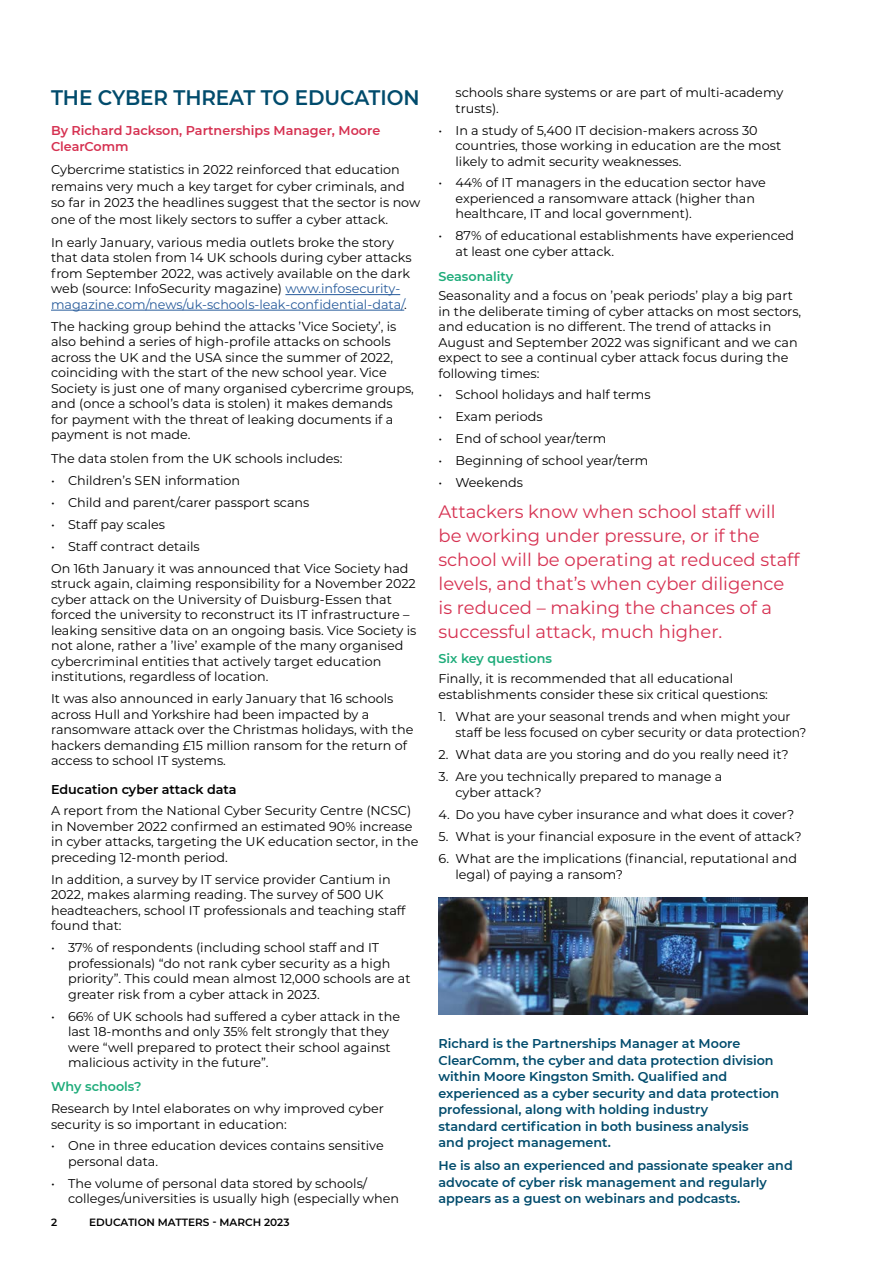
<style>
.page{position:relative;width:893px;height:1263px;background:#fff}
.page>*{position:absolute;margin:0;border:0;box-sizing:border-box;transform-origin:0 0}
.t1{font:600 21px "Montserrat";letter-spacing:-.005em;color:#004b6c;scale:.95 1}
.t2{font:18px/24px "Montserrat";color:#d63151}
.t3{font:12.75px/15.5px "Montserrat";color:#000}
.t4{font:600 12.75px/16.5px "Montserrat";color:#004b6c}
.t5{font:600 12.75px/16.5px "Montserrat";color:#d63151}
.t6{font:600 12.75px "Montserrat";color:#1eac7a}
.t7{font:600 12.75px "Montserrat";color:#000}
.t8{font:600 10.5px "Montserrat";color:#000}
.s1{color:#275b9b}
</style>
<div class="page">
<hr style="left:285px;top:294px;width:115px;height:1px;background:#275b9b">
<hr style="left:51px;top:310px;width:353px;height:1px;background:#275b9b">
<img style="left:438px;top:897px;width:370px;height:118px">
<h1 class="t1" style="left:51px;top:83px;width:390px">THE CYBER THREAT TO EDUCATION</h1>
<p class="t5" style="left:51px;top:121px;width:331px">By Richard Jackson, Partnerships Manager, Moore<br>ClearComm</p>
<p class="t3" style="left:51px;top:161px;width:371px;line-height:16.5px">Cybercrime statistics in 2022 reinforced that education remains very much a key target for cyber criminals, and so far in 2023 the headlines suggest that the sector is now one of the most likely sectors to suffer a cyber attack.</p>
<p class="t3" style="left:51px;top:234px;width:362px">In early January, various media outlets broke the story that data stolen from 14 UK schools during cyber attacks from September 2022, was actively available on the dark web (source: InfoSecurity magazine) <span class="s1">www.infosecurity&shy;magazine.com/news/uk-schools-leak-confidential-data/</span>.</p>
<p class="t3" style="left:51px;top:318px;width:364px">The hacking group behind the attacks ’Vice Society’, is also behind a series of high-profile attacks on schools across the UK and the USA since the summer of 2022, coinciding with the start of the new school year. Vice Society is just one of many organised cybercrime groups, and (once a school’s data is stolen) it makes demands<br>for payment with the threat of leaking documents if a payment is not made.</p>
<p class="t3" style="left:51px;top:451px;width:293px">The data stolen from the UK schools includes:</p>
<p class="t3" style="left:51px;top:472px;width:191px">• Children’s SEN information</p>
<p class="t3" style="left:51px;top:494px;width:260px">• Child and parent/carer passport scans</p>
<p class="t3" style="left:51px;top:516px;width:116px">• Staff pay scales</p>
<p class="t3" style="left:51px;top:535px;width:359px;line-height:21.9px">• Staff contract details<br>On 16th January it was announced that Vice Society had</p>
<p class="t3" style="left:51px;top:576px;width:367px">struck again, claiming responsibility for a November 2022 cyber attack on the University of Duisburg-Essen that forced the university to reconstruct its IT infrastructure – leaking sensitive data on an ongoing basis. Vice Society is not alone, rather a ’live’ example of the many organised cybercriminal entities that actively target education institutions, regardless of location.</p>
<p class="t3" style="left:51px;top:690px;width:364px">It was also announced in early January that 16 schools across Hull and Yorkshire had been impacted by a ransomware attack over the Christmas holidays, with the hackers demanding £15 million ransom for the return of access to school IT systems.</p>
<p class="t7" style="left:51px;top:780px;width:187px">Education cyber attack data</p>
<p class="t3" style="left:51px;top:803px;width:369px">A report from the National Cyber Security Centre (NCSC) in November 2022 confirmed an estimated 90% increase in cyber attacks, targeting the UK education sector, in the preceding 12-month period.</p>
<p class="t3" style="left:51px;top:871px;width:356px">In addition, a survey by IT service provider Cantium in 2022, makes alarming reading. The survey of 500 UK headteachers, school IT professionals and teaching staff found that:</p>
<p class="t3" style="left:68px;top:939px;width:344px;text-indent:-17px">• 37% of respondents (including school staff and IT professionals) “do not rank cyber security as a high priority”. This could mean almost 12,000 schools are at greater risk from a cyber attack in 2023.</p>
<p class="t3" style="left:68px;top:1008px;width:334px;text-indent:-17px">• 66% of UK schools had suffered a cyber attack in the last 18-months and only 35% felt strongly that they were “well prepared to protect their school against malicious activity in the future”.</p>
<p class="t6" style="left:51px;top:1077px;width:92px">Why schools?</p>
<p class="t3" style="left:51px;top:1100px;width:334px">Research by Intel elaborates on why improved cyber security is so important in education:</p>
<p class="t3" style="left:68px;top:1138px;width:317px;text-indent:-17px">• One in three education devices contains sensitive personal data.</p>
<p class="t3" style="left:68px;top:1175px;width:333px;text-indent:-17px">• The volume of personal data stored by schools/ colleges/universities is usually high (especially when</p>
<p class="t8" style="left:51px;top:1215px;width:8px">2</p>
<p class="t8" style="left:89px;top:1215px;width:202px">EDUCATION MATTERS - MARCH 2023</p>
<p class="t3" style="left:455px;top:85px;width:329px">schools share systems or are part of multi-academy trusts).</p>
<p class="t3" style="left:455px;top:122px;width:327px;text-indent:-17px">• In a study of 5,400 IT decision-makers across 30 countries, those working in education are the most likely to admit security weaknesses.</p>
<p class="t3" style="left:455px;top:175px;width:312px;text-indent:-17px">• 44% of IT managers in the education sector have experienced a ransomware attack (higher than healthcare, IT and local government).</p>
<p class="t3" style="left:455px;top:227px;width:340px;text-indent:-17px">• 87% of educational establishments have experienced at least one cyber attack.</p>
<p class="t6" style="left:438px;top:267px;width:76px">Seasonality</p>
<p class="t3" style="left:438px;top:288px;width:364px">Seasonality and a focus on ’peak periods’ play a big part in the deliberate timing of cyber attacks on most sectors, and education is no different. The trend of attacks in August and September 2022 was significant and we can expect to see a continual cyber attack focus during the following times:</p>
<p class="t3" style="left:438px;top:387px;width:214px">• School holidays and half terms</p>
<p class="t3" style="left:438px;top:408px;width:106px">• Exam periods</p>
<p class="t3" style="left:438px;top:430px;width:170px">• End of school year/term</p>
<p class="t3" style="left:438px;top:452px;width:211px">• Beginning of school year/term</p>
<p class="t3" style="left:438px;top:475px;width:86px">• Weekends</p>
<h2 class="t2" style="left:438px;top:499px;width:362px">Attackers know when school staff will be working under pressure, or if the school will be operating at reduced staff levels, and that’s when cyber diligence is reduced – making the chances of a successful attack, much higher.</h2>
<p class="t6" style="left:438px;top:649px;width:115px">Six key questions</p>
<p class="t3" style="left:438px;top:670px;width:331px">Finally, it is recommended that all educational establishments consider these six critical questions:</p>
<p class="t3" style="left:455px;top:708px;width:352px;text-indent:-17px">1. What are your seasonal trends and when might your staff be less focused on cyber security or data protection?</p>
<p class="t3" style="left:438px;top:746px;width:352px">2. What data are you storing and do you really need it?</p>
<p class="t3" style="left:455px;top:768px;width:268px;text-indent:-17px">3. Are you technically prepared to manage a cyber attack?</p>
<p class="t3" style="left:438px;top:806px;width:357px">4. Do you have cyber insurance and what does it cover?</p>
<p class="t3" style="left:438px;top:828px;width:365px">5. What is your financial exposure in the event of attack?</p>
<p class="t3" style="left:455px;top:850px;width:343px;line-height:16px;text-indent:-17px">6. What are the implications (financial, reputational and legal) of paying a ransom?</p>
<p class="t4" style="left:438px;top:1035px;width:342px">Richard is the Partnerships Manager at Moore ClearComm, the cyber and data protection division within Moore Kingston Smith. Qualified and experienced as a cyber security and data protection professional, along with holding industry<br>standard certification in both business analysis<br>and project management.</p>
<p class="t4" style="left:438px;top:1157px;width:356px">He is also an experienced and passionate speaker and advocate of cyber risk management and regularly appears as a guest on webinars and podcasts.</p>
</div>
